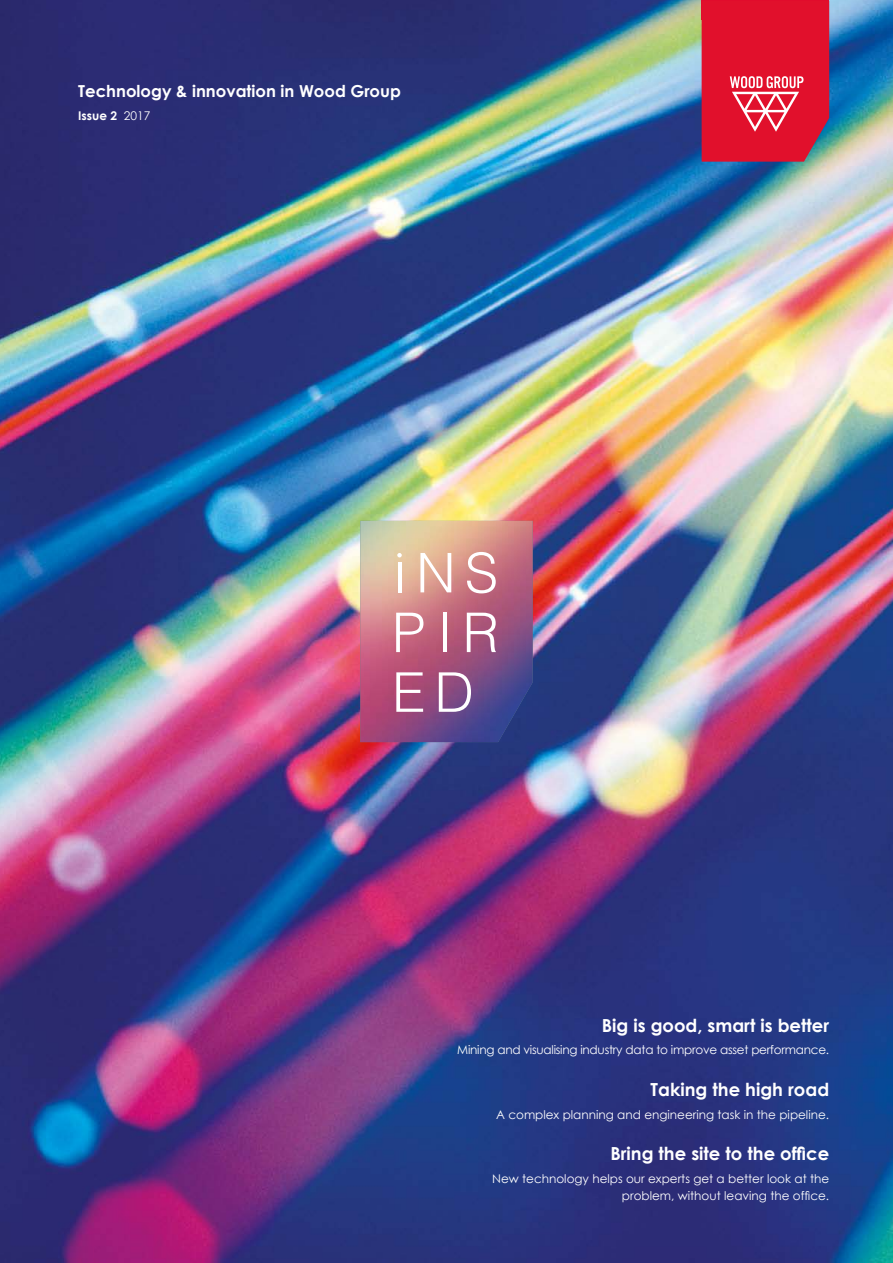
<style>
.page{position:relative;width:893px;height:1263px;background:#fff}
.page>*{position:absolute;margin:0;border:0;box-sizing:border-box;transform-origin:0 0}
.t1{font:700 18px "Century Gothic";color:#fff}
.t2{font:700 16.5px "Century Gothic";color:#fff}
.t3{font:12px/16.5px "Century Gothic";color:#fff;text-align:right}
.t4{font:12px "Century Gothic";letter-spacing:-.02em;color:#fff}
.t5{font:700 12px "Century Gothic";color:#fff}
.s1{font-weight:400}
</style>
<div class="page">
<img style="left:0;top:0;width:893px;height:1263px">
<svg style="left:360px;top:521px;width:173px;height:221px"></svg>
<div style="left:702px;top:0;width:127px;height:19px;background:#e10b2c"></div>
<svg style="left:702px;top:19px;width:127px;height:143px"></svg>
<h2 class="t2" style="left:78px;top:79px;width:324px">Technology &amp; innovation in Wood Group</h2>
<p class="t5" style="left:78px;top:106px;width:74px">Issue 2 <span class="s1">2017</span></p>
<h1 class="t1" style="left:602px;top:1011px;width:229px">Big is good, smart is better</h1>
<p class="t4" style="left:457px;top:1042px;width:373px">Mining and visualising industry data to improve asset performance.</p>
<h1 class="t1" style="left:651px;top:1076px;width:180px">Taking the high road</h1>
<p class="t3" style="left:496px;top:1106px;width:335px">A complex planning and engineering task in the pipeline.</p>
<h1 class="t1" style="left:610px;top:1140px;width:220px">Bring the site to the office</h1>
<p class="t3" style="left:492px;top:1170px;width:339px">New technology helps our experts get a better look at the problem, without leaving the office.</p>
</div>
